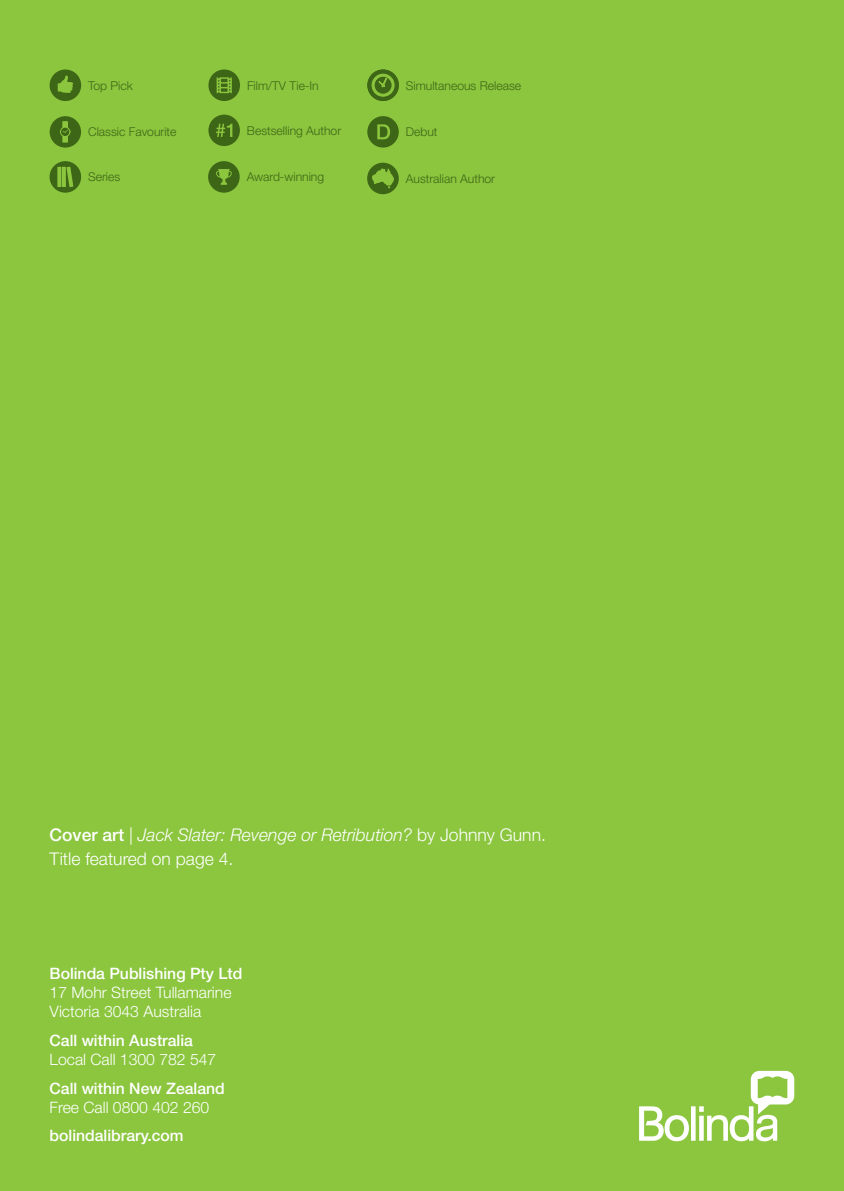
<style>
.page{position:relative;width:844px;height:1191px;background:#fff}
.page>*{position:absolute;margin:0;border:0;box-sizing:border-box;transform-origin:0 0}
.Body_Copy{font:300 17.5px/24.5px "Helvetica Neue LT Std";color:#fff}
.t1{font:500 15.75px/18.9px "Helvetica Neue LT Std";color:#fff}
.t2{font:300 15.75px/18.9px "Helvetica Neue LT Std";color:#fff}
.t3{font:300 12.08px "Helvetica Neue LT Std";color:#3e6617}
.s1{font-weight:500}
.s2{font-style:italic}
.s3{font-weight:300}
</style>
<div class="page">
<div style="left:0;top:0;width:843px;height:1191px;background:#8bc63e"></div>
<svg style="left:639px;top:1070px;width:155px;height:71px"></svg>
<svg style="left:50px;top:69px;width:31px;height:32px"></svg>
<svg style="left:367px;top:116px;width:31px;height:32px"></svg>
<svg style="left:208px;top:115px;width:32px;height:31px"></svg>
<svg style="left:50px;top:161px;width:31px;height:32px"></svg>
<svg style="left:208px;top:69px;width:32px;height:32px"></svg>
<svg style="left:208px;top:161px;width:31px;height:32px"></svg>
<svg style="left:50px;top:116px;width:31px;height:32px"></svg>
<svg style="left:367px;top:69px;width:32px;height:32px"></svg>
<div style="left:367px;top:163px;width:31px;height:31px;background:#3e6617;border-radius:50%"></div>
<svg style="left:372px;top:168px;width:22px;height:20px"></svg>
<p class="t3" style="left:88px;top:78px;width:46px">Top Pick</p>
<p class="t3" style="left:247px;top:78px;width:73px">Film/TV Tie-In</p>
<p class="t3" style="left:406px;top:78px;width:117px">Simultaneous Release</p>
<p class="t3" style="left:88px;top:124px;width:90px">Classic Favourite</p>
<p class="t3" style="left:247px;top:123px;width:96px">Bestselling Author</p>
<p class="t3" style="left:88px;top:170px;width:34px">Series</p>
<p class="t3" style="left:246px;top:170px;width:79px">Award-winning</p>
<p class="t3" style="left:406px;top:124px;width:33px">Debut</p>
<p class="t3" style="left:406px;top:171px;width:91px">Australian Author</p>
<p class="Body_Copy" style="left:50px;top:821px;width:497px"><span class="s1">Cover art</span> | <span class="s2">Jack Slater: Revenge or Retribution?</span> by Johnny Gunn.<br>Title featured on page 4.</p>
<p class="t2" style="left:50px;top:964px;width:194px"><span class="s1">Bolinda Publishing Pty Ltd<br></span>17 Mohr Street Tullamarine<br>Victoria 3043 Australia</p>
<p class="t1" style="left:50px;top:1030px;width:168px">Call within Australia<br><span class="s3">Local Call 1300 782 547</span></p>
<p class="t1" style="left:50px;top:1078px;width:177px">Call within New Zealand<br><span class="s3">Free Call 0800 402 260</span></p>
<p class="t1" style="left:50px;top:1126px;width:135px">bolindalibrary.com</p>
</div>
